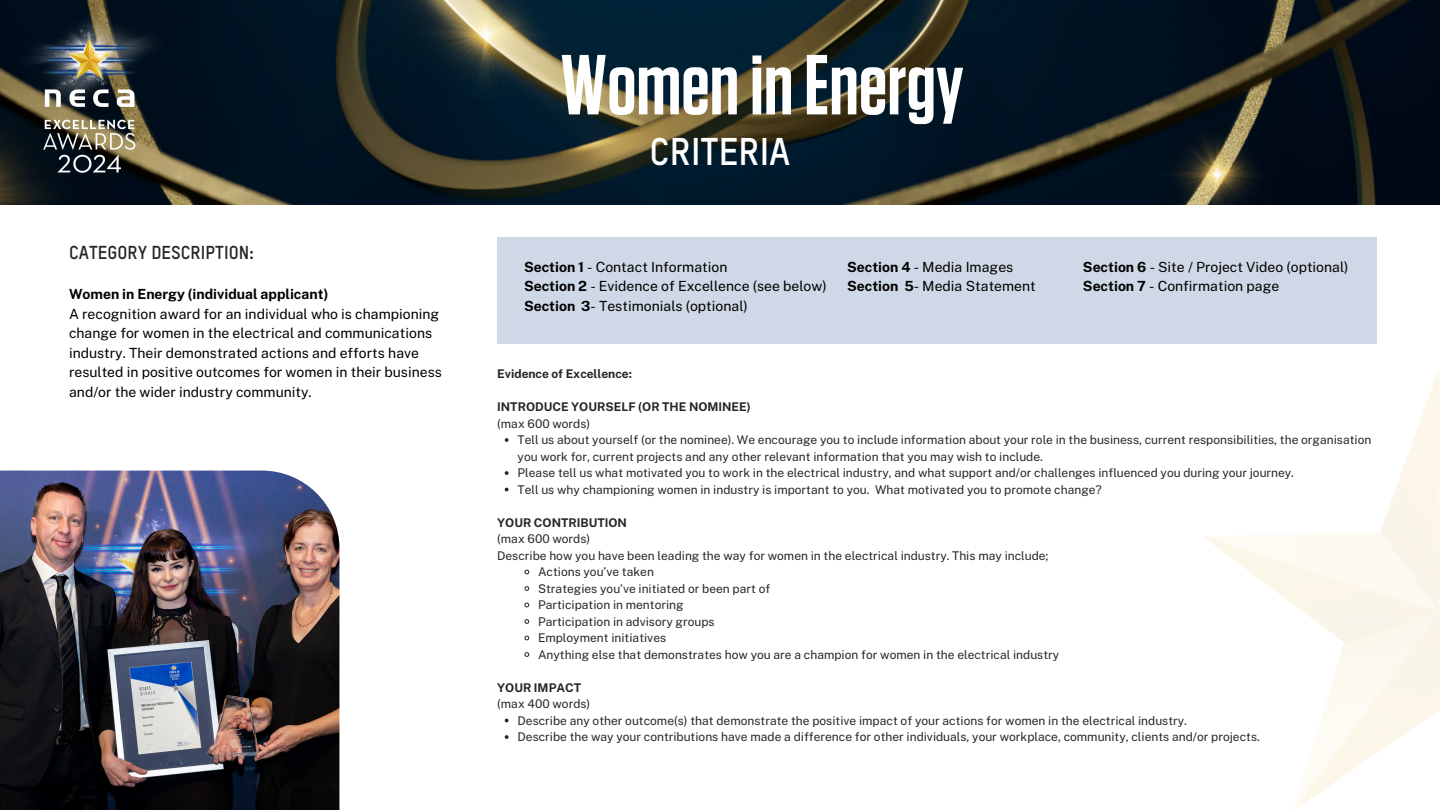
<style>
.page{position:relative;width:1440px;height:810px;background:#fff}
.page>*{position:absolute;margin:0;border:0;box-sizing:border-box;transform-origin:0 0}
.t1{font:600 85px "Tungsten";color:#fff}
.t2{font:700 38px "TSTAR";color:#fff}
.t3{font:700 18.4px "TSTAR";color:#252629}
.t4{font:14px/19.5px "Public Sans";color:#000}
.t5{font:700 14px "Public Sans";color:#000}
.t6{font:12px/16.5px "Public Sans";color:#252629}
.t7{font:700 12px "Public Sans";color:#252629}
.s1{font-weight:700}
</style>
<div class="page">
<img style="left:0;top:0;width:1440px;height:205px">
<img style="left:0;top:471px;width:339px;height:339px">
<div style="left:497px;top:238px;width:880px;height:106px;background:#cfd8e6"></div>
<img style="left:10px;top:7px;width:159px;height:180px">
<svg style="left:505px;top:438px;width:3px;height:4px"></svg>
<svg style="left:505px;top:471px;width:3px;height:4px"></svg>
<svg style="left:524px;top:569px;width:6px;height:6px"></svg>
<svg style="left:524px;top:586px;width:6px;height:5px"></svg>
<svg style="left:524px;top:602px;width:6px;height:6px"></svg>
<svg style="left:524px;top:619px;width:6px;height:5px"></svg>
<svg style="left:524px;top:635px;width:6px;height:6px"></svg>
<svg style="left:524px;top:652px;width:6px;height:5px"></svg>
<svg style="left:505px;top:735px;width:3px;height:4px"></svg>
<h3 class="t3" style="left:69px;top:245px;width:187px">CATEGORY DESCRIPTION:</h3>
<p class="t5" style="left:69px;top:286px;width:261px">Women in Energy (individual applicant)</p>
<p class="t4" style="left:69px;top:304px;width:375px">A recognition award for an individual who is championing change for women in the electrical and communications industry. Their demonstrated actions and efforts have resulted in positive outcomes for women in their business and/or the wider industry community.</p>
<h1 class="t1" style="left:560px;top:46px;width:405px">WomeninEnergy</h1>
<h2 class="t2" style="left:650px;top:136px;width:142px">CRITERIA</h2>
<p class="t4" style="left:524px;top:257px;width:304px"><span class="s1">Section 1</span> - Contact Information<br><span class="s1">Section 2</span> - Evidence of Excellence (see below)<br><span class="s1">Section 3</span>- Testimonials (optional)</p>
<p class="t4" style="left:847px;top:257px;width:190px"><span class="s1">Section 4</span> - Media Images<br><span class="s1">Section 5</span>- Media Statement</p>
<p class="t4" style="left:1083px;top:257px;width:267px"><span class="s1">Section 6</span> - Site / Project Video (optional)<br><span class="s1">Section 7</span> - Confirmation page</p>
<p class="t7" style="left:497px;top:367px;width:136px">Evidence of Excellence:</p>
<p class="t7" style="left:497px;top:400px;width:255px">INTRODUCE YOURSELF (OR THE NOMINEE)</p>
<p class="t6" style="left:518px;top:415px;width:855px;text-indent:-20px">(max 600 words)<br>Tell us about yourself (or the nominee). We encourage you to include information about your role in the business, current responsibilities, the organisation you work for, current projects and any other relevant information that you may wish to include.<br>Please tell us what motivated you to work in the electrical industry, and what support and/or challenges influenced you during your journey.<br>Tell us why championing women in industry is important to you. What motivated you to promote change?</p>
<p class="t7" style="left:497px;top:515px;width:131px">YOUR CONTRIBUTION</p>
<p class="t6" style="left:497px;top:531px;width:95px">(max 600 words)</p>
<p class="t6" style="left:497px;top:547px;width:553px">Describe how you have been leading the way for women in the electrical industry. This may include;</p>
<p class="t6" style="left:538px;top:564px;width:117px">Actions you’ve taken</p>
<p class="t6" style="left:538px;top:580px;width:234px">Strategies you’ve initiated or been part of</p>
<p class="t6" style="left:538px;top:597px;width:147px">Participation in mentoring</p>
<p class="t6" style="left:538px;top:613px;width:178px">Participation in advisory groups</p>
<p class="t6" style="left:538px;top:630px;width:130px">Employment initiatives</p>
<p class="t6" style="left:538px;top:646px;width:523px">Anything else that demonstrates how you are a champion for women in the electrical industry</p>
<p class="t7" style="left:497px;top:680px;width:85px">YOUR IMPACT</p>
<p class="t6" style="left:518px;top:696px;width:744px;text-indent:-20px">(max 400 words)<br>Describe any other outcome(s) that demonstrate the positive impact of your actions for women in the electrical industry.<br>Describe the way your contributions have made a difference for other individuals, your workplace, community, clients and/or projects.</p>
</div>
